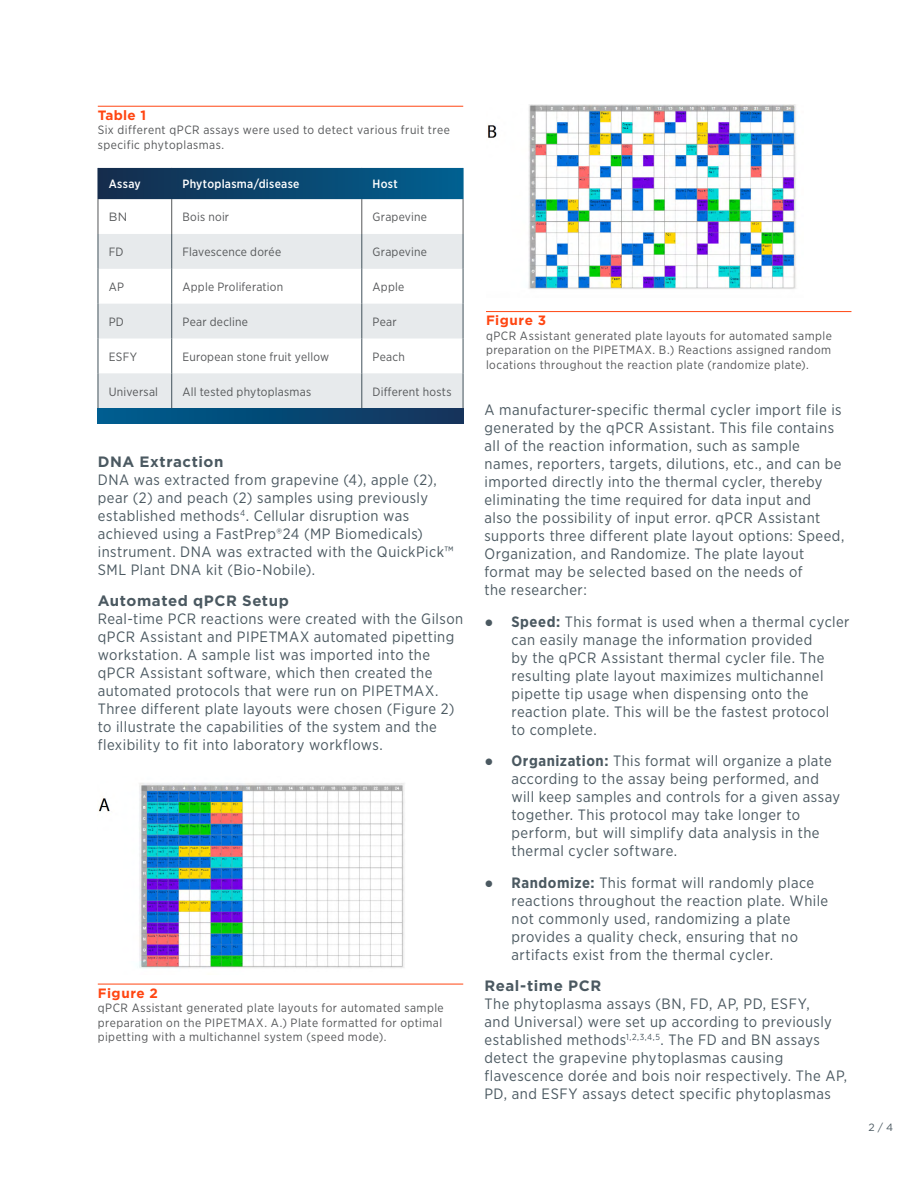
<style>
.page{position:relative;width:918px;height:1188px;background:#fff}
.page>*{position:absolute;margin:0;border:0;box-sizing:border-box;transform-origin:0 0}
.t1{font:15px/18px "Gotham Narrow";letter-spacing:.03em;color:#4b5961}
.t2{font:700 15px "Gotham";letter-spacing:.04em;color:#4b5961}
.t3{font:700 13.5px "Gotham";letter-spacing:.035em;color:#ff4612}
.t4{font:12px/14.4px "Gotham Narrow";letter-spacing:.03em;color:#555759}
.t5{font:500 12px "Gotham Narrow";letter-spacing:.025em;color:#fff}
.t6{font:12px "Gotham";color:#555759}
.t7{font:10.5px "Gotham";color:#4b5961}
.s1{font-family:"Times New Roman"}
.s2{font-weight:700}
</style>
<div class="page">
<hr style="left:98px;top:106px;width:365px;height:1px;background:#ff4612">
<svg style="left:99px;top:168px;width:364px;height:31px;background:#0a466e"></svg>
<svg style="left:99px;top:234px;width:364px;height:174px;fill:#e7eaec"></svg>
<svg style="left:99px;top:408px;width:364px;height:15px;background:#074874"></svg>
<svg style="left:463px;top:408px;width:1px;height:15px"></svg>
<hr style="left:171px;top:199px;width:1px;height:35px;background:#555759">
<hr style="left:362px;top:168px;width:1px;height:31px;background:#fff">
<hr style="left:98px;top:199px;width:1px;height:35px;background:#555759">
<hr style="left:362px;top:199px;width:1px;height:35px;background:#555759">
<hr style="left:463px;top:199px;width:1px;height:35px;background:#555759">
<hr style="left:171px;top:234px;width:1px;height:35px;background:#42525b">
<hr style="left:171px;top:269px;width:1px;height:35px;background:#42525b">
<hr style="left:171px;top:304px;width:1px;height:34px;background:#42525b">
<hr style="left:171px;top:338px;width:1px;height:35px;background:#42525b">
<hr style="left:171px;top:373px;width:1px;height:35px;background:#42525b">
<hr style="left:98px;top:234px;width:1px;height:35px;background:#42525b">
<hr style="left:362px;top:234px;width:1px;height:35px;background:#42525b">
<hr style="left:463px;top:234px;width:1px;height:35px;background:#42525b">
<hr style="left:98px;top:269px;width:1px;height:35px;background:#42525b">
<hr style="left:362px;top:269px;width:1px;height:35px;background:#42525b">
<hr style="left:463px;top:269px;width:1px;height:35px;background:#42525b">
<hr style="left:98px;top:304px;width:1px;height:34px;background:#42525b">
<hr style="left:362px;top:304px;width:1px;height:34px;background:#42525b">
<hr style="left:463px;top:304px;width:1px;height:34px;background:#42525b">
<hr style="left:98px;top:338px;width:1px;height:35px;background:#42525b">
<hr style="left:362px;top:338px;width:1px;height:35px;background:#42525b">
<hr style="left:463px;top:338px;width:1px;height:35px;background:#42525b">
<hr style="left:98px;top:373px;width:1px;height:35px;background:#42525b">
<hr style="left:362px;top:373px;width:1px;height:35px;background:#42525b">
<hr style="left:463px;top:373px;width:1px;height:35px;background:#42525b">
<svg style="left:98px;top:408px;width:1px;height:15px"></svg>
<hr style="left:171px;top:168px;width:1px;height:31px;background:#fff">
<hr style="left:98px;top:984px;width:365px;height:1px;background:#ff4612">
<img style="left:98px;top:783px;width:307px;height:185px">
<hr style="left:486px;top:311px;width:365px;height:1px;background:#ff4612">
<img style="left:487px;top:105px;width:309px;height:184px">
<p class="t3" style="left:98px;top:106px;width:50px">Table 1</p>
<p class="t4" style="left:98px;top:123px;width:354px">Six different qPCR assays were used to detect various fruit tree specific phytoplasmas.</p>
<p class="t5" style="left:109px;top:176px;width:33px">Assay</p>
<p class="t5" style="left:183px;top:176px;width:118px">Phytoplasma/disease</p>
<p class="t5" style="left:373px;top:176px;width:27px">Host</p>
<p class="t6" style="left:109px;top:209px;width:20px">BN</p>
<p class="t4" style="left:183px;top:210px;width:48px">Bois noir</p>
<p class="t4" style="left:373px;top:210px;width:56px">Grapevine</p>
<p class="t4" style="left:109px;top:245px;width:16px">FD</p>
<p class="t4" style="left:183px;top:245px;width:100px">Flavescence dorée</p>
<p class="t4" style="left:373px;top:245px;width:56px">Grapevine</p>
<p class="t4" style="left:109px;top:279px;width:17px">AP</p>
<p class="t4" style="left:183px;top:279px;width:102px">Apple Proliferation</p>
<p class="t4" style="left:373px;top:279px;width:33px">Apple</p>
<p class="t4" style="left:109px;top:314px;width:17px">PD</p>
<p class="t4" style="left:183px;top:314px;width:67px">Pear decline</p>
<p class="t4" style="left:373px;top:314px;width:26px">Pear</p>
<p class="t4" style="left:109px;top:349px;width:30px">ESFY</p>
<p class="t4" style="left:183px;top:349px;width:148px">European stone fruit yellow</p>
<p class="t4" style="left:373px;top:349px;width:34px">Peach</p>
<p class="t4" style="left:109px;top:384px;width:51px">Universal</p>
<p class="t4" style="left:183px;top:384px;width:130px">All tested phytoplasmas</p>
<p class="t4" style="left:373px;top:384px;width:80px">Different hosts</p>
<p class="t2" style="left:98px;top:451px;width:127px">DNA Extraction</p>
<p class="t1" style="left:98px;top:470px;width:357px">DNA was extracted from grapevine (4), apple (2), pear (2) and peach (2) samples using previously established methods<sup>4</sup>. Cellular disruption was achieved using a FastPrep®24 (MP Biomedicals) instrument. DNA was extracted with the QuickPick™ SML Plant DNA kit (Bio-Nobile).</p>
<p class="t2" style="left:98px;top:591px;width:193px">Automated qPCR Setup</p>
<p class="t1" style="left:98px;top:610px;width:367px">Real-time PCR reactions were created with the Gilson qPCR Assistant and PIPETMAX automated pipetting workstation. A sample list was imported into the qPCR Assistant software, which then created the automated protocols that were run on PIPETMAX.<br>Three different plate layouts were chosen (Figure 2) to illustrate the capabilities of the system and the flexibility to fit into laboratory workflows.</p>
<p class="t3" style="left:98px;top:984px;width:62px">Figure 2</p>
<p class="t4" style="left:98px;top:1001px;width:347px">qPCR Assistant generated plate layouts for automated sample preparation on the PIPETMAX. A.) Plate formatted for optimal pipetting with a multichannel system (speed mode).</p>
<p class="t3" style="left:486px;top:312px;width:62px">Figure 3</p>
<p class="t4" style="left:486px;top:328px;width:347px;text-align:justify">qPCR Assistant generated plate layouts for automated sample preparation on the PIPETMAX. B.) Reactions assigned random locations throughout the reaction plate (randomize plate).</p>
<p class="t1" style="left:485px;top:401px;width:361px">A manufacturer-specific thermal cycler import file is generated by the qPCR Assistant. This file contains all of the reaction information, such as sample names, reporters, targets, dilutions, etc., and can be imported directly into the thermal cycler, thereby eliminating the time required for data input and<br>also the possibility of input error. qPCR Assistant supports three different plate layout options: Speed, Organization, and Randomize. The plate layout format may be selected based on the needs of<br>the researcher:</p>
<p class="t1" style="left:512px;top:612px;width:340px;text-indent:-27px"><span class="s1">●</span> <span class="s2">Speed:</span> This format is used when a thermal cycler can easily manage the information provided<br>by the qPCR Assistant thermal cycler file. The resulting plate layout maximizes multichannel pipette tip usage when dispensing onto the reaction plate. This will be the fastest protocol<br>to complete.</p>
<p class="t1" style="left:512px;top:752px;width:330px;text-indent:-27px"><span class="s1">●</span> <span class="s2">Organization:</span> This format will organize a plate according to the assay being performed, and will keep samples and controls for a given assay together. This protocol may take longer to perform, but will simplify data analysis in the thermal cycler software.</p>
<p class="t1" style="left:512px;top:873px;width:318px;text-indent:-27px"><span class="s1">●</span> <span class="s2">Randomize:</span> This format will randomly place reactions throughout the reaction plate. While not commonly used, randomizing a plate provides a quality check, ensuring that no artifacts exist from the thermal cycler.</p>
<p class="t2" style="left:485px;top:976px;width:118px">Real-time PCR</p>
<p class="t1" style="left:485px;top:995px;width:364px">The phytoplasma assays (BN, FD, AP, PD, ESFY,<br>and Universal) were set up according to previously established methods<sup>1,2,3,4,5</sup>. The FD and BN assays detect the grapevine phytoplasmas causing flavescence dorée and bois noir respectively. The AP, PD, and ESFY assays detect specific phytoplasmas</p>
<p class="t7" style="left:868px;top:1120px;width:26px">2 / 4</p>
</div>
